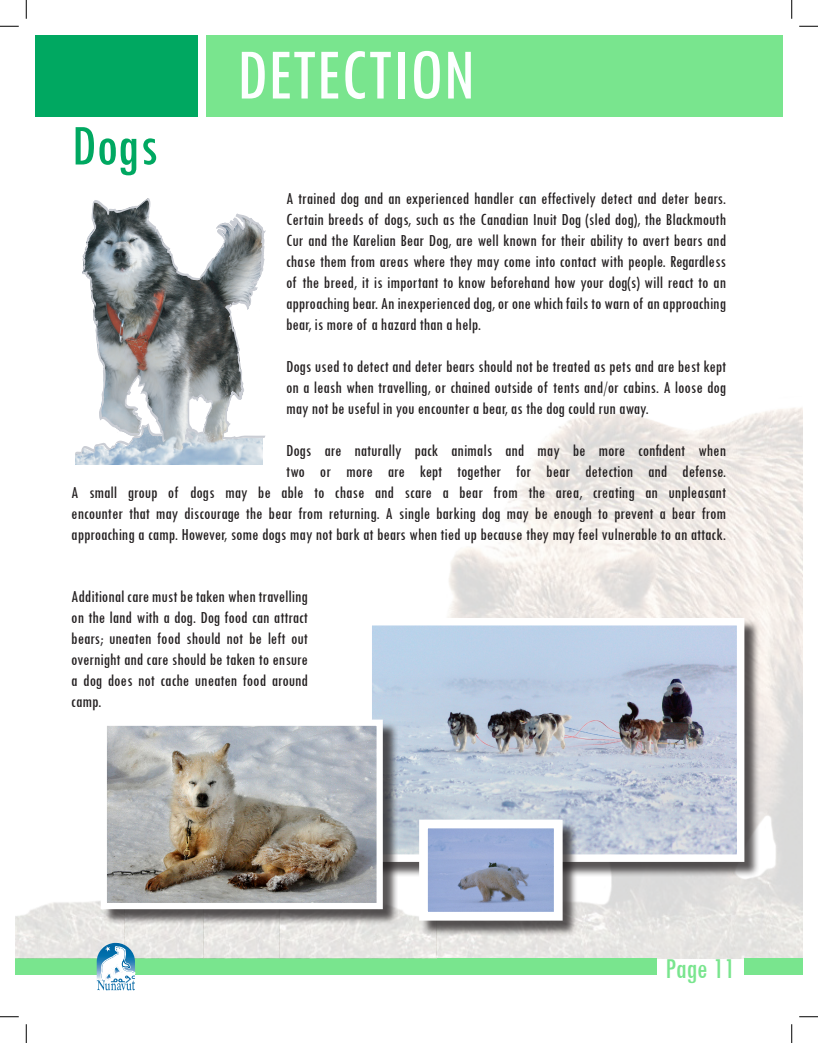
<style>
.page{position:relative;width:818px;height:1043px;background:#fff}
.page>*{position:absolute;margin:0;border:0;box-sizing:border-box;transform-origin:0 0}
.t1{font:condensed 75px "Tw Cen";color:#fdffff}
.t2{font:condensed 60px "Tw Cen";color:#00a861}
.t3{font:condensed 30px "Tw Cen";letter-spacing:-.015em;color:#79e58e}
.t4{font:condensed 17.5px/21px "Tw Cen";color:#231f20;text-align:justify}
</style>
<div class="page">
<img style="left:436px;top:407px;width:366px;height:551px">
<div style="left:15px;top:958px;width:641px;height:17px;background:#79e58e"></div>
<div style="left:35px;top:35px;width:162px;height:81px;background:#00a861"></div>
<div style="left:206px;top:35px;width:576px;height:81px;background:#79e58e"></div>
<div style="left:744px;top:958px;width:58px;height:17px;background:#79e58e"></div>
<img style="left:76px;top:455px;width:186px;height:9px">
<svg style="left:75px;top:198px;width:191px;height:257px"></svg>
<div style="left:366px;top:620px;width:393px;height:257px;background:#231f20;opacity:.75"></div>
<img style="left:373px;top:627px;width:362px;height:226px">
<div style="left:364px;top:618px;width:380px;height:244px;border:8px solid #fff"></div>
<img style="left:15px;top:901px;width:421px;height:57px">
<svg style="left:97px;top:942px;width:38px;height:48px"></svg>
<div style="left:102px;top:721px;width:296px;height:204px;background:#231f20;opacity:.75"></div>
<img style="left:108px;top:726px;width:268px;height:176px">
<div style="left:101px;top:719px;width:282px;height:190px;border:6px solid #fff"></div>
<div style="left:421px;top:821px;width:157px;height:115px;background:#231f20;opacity:.75"></div>
<img style="left:429px;top:829px;width:123px;height:81px">
<div style="left:419px;top:819px;width:143px;height:101px;border:9px solid #fff"></div>
<svg style="left:0;top:25px;width:19px;height:2px"></svg>
<svg style="left:799px;top:25px;width:19px;height:2px"></svg>
<svg style="left:0;top:1016px;width:19px;height:1px"></svg>
<svg style="left:799px;top:1016px;width:19px;height:1px"></svg>
<svg style="left:25px;top:0;width:2px;height:19px"></svg>
<svg style="left:25px;top:1024px;width:2px;height:18px"></svg>
<svg style="left:791px;top:0;width:1px;height:19px"></svg>
<svg style="left:791px;top:1024px;width:1px;height:18px"></svg>
<p class="t2" style="left:71px;top:109px;width:88px">Dogs</p>
<p class="t1" style="left:236px;top:30px;width:240px">DETECTION</p>
<p class="t4" style="left:286px;top:187px;width:441px">A trained dog and an experienced handler can effectively detect and deter bears.<br>Certain breeds of dogs, such as the Canadian Inuit Dog (sled dog), the Blackmouth Cur and the Karelian Bear Dog, are well known for their ability to avert bears and chase them from areas where they may come into contact with people. Regardless of the breed, it is important to know beforehand how your dog(s) will react to an approaching bear. An inexperienced dog, or one which fails to warn of an approaching bear, is more of a hazard than a help.</p>
<p class="t4" style="left:286px;top:355px;width:441px">Dogs used to detect and deter bears should not be treated as pets and are best kept on a leash when travelling, or chained outside of tents and/or cabins. A loose dog may not be useful in you encounter a bear, as the dog could run away.</p>
<p class="t4" style="left:71px;top:439px;width:656px;text-align:right">Dogs are naturally pack animals and may be more confident when<br>two or more are kept together for bear detection and defense.<br>A small group of dogs may be able to chase and scare a bear from the area, creating an unpleasant encounter that may discourage the bear from returning. A single barking dog may be enough to prevent a bear from approaching a camp. However, some dogs may not bark at bears when tied up because they may feel vulnerable to an attack.</p>
<p class="t4" style="left:71px;top:585px;width:238px">Additional care must be taken when travelling on the land with a dog. Dog food can attract bears; uneaten food should not be left out overnight and care should be taken to ensure a dog does not cache uneaten food around camp.</p>
<p class="t3" style="left:665px;top:950px;width:71px">Page 11</p>
</div>
